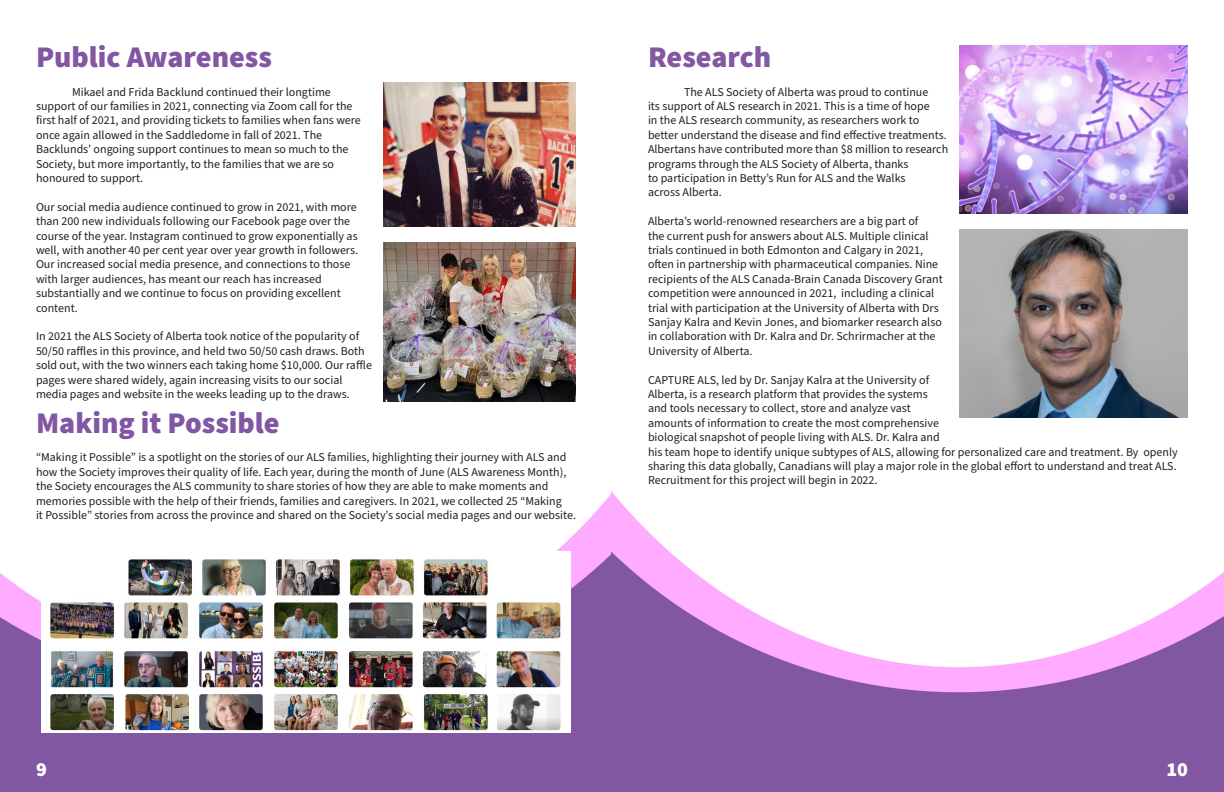
<style>
.page{position:relative;width:1224px;height:792px;background:#fff}
.page>*{position:absolute;margin:0;border:0;box-sizing:border-box;transform-origin:0 0}
.main_subtitles{font:900 30px "Source Sans Pro";color:#8156a3}
.main_subtitles-2{font:900 30px "Source Sans Pro";color:#8257a3}
.page_numbers{font:900 20px "Source Sans Pro";color:#fff}
.t1{font:12px/14.4px "Source Sans Pro";color:#231f20}
</style>
<div class="page">
<img style="left:0;top:213px;width:1224px;height:579px">
<img style="left:383px;top:243px;width:193px;height:159px">
<img style="left:383px;top:82px;width:193px;height:145px">
<img style="left:959px;top:45px;width:229px;height:168px">
<img style="left:41px;top:552px;width:530px;height:181px">
<img style="left:959px;top:230px;width:229px;height:188px">
<p class="main_subtitles" style="left:36px;top:36px;width:238px">Public Awareness</p>
<p class="t1" style="left:72px;top:85px;width:260px">Mikael and Frida Backlund continued their longtime</p>
<p class="t1" style="left:36px;top:99px;width:326px">support of our families in 2021, connecting via Zoom call for the first half of 2021, and providing tickets to families when fans were once again allowed in the Saddledome in fall of 2021. The</p>
<p class="t1" style="left:36px;top:142px;width:314px">Backlunds’ ongoing support continues to mean so much to the</p>
<p class="t1" style="left:36px;top:157px;width:299px">Society, but more importantly, to the families that we are so</p>
<p class="t1" style="left:36px;top:171px;width:109px">honoured to support.</p>
<p class="t1" style="left:36px;top:200px;width:324px">Our social media audience continued to grow in 2021, with more than 200 new individuals following our Facebook page over the course of the year. Instagram continued to grow exponentially as well, with another 40 per cent year over year growth in followers.<br>Our increased social media presence, and connections to those with larger audiences, has meant our reach has increased substantially and we continue to focus on providing excellent content.</p>
<p class="t1" style="left:36px;top:330px;width:337px">In 2021 the ALS Society of Alberta took notice of the popularity of 50/50 raffles in this province, and held two 50/50 cash draws. Both sold out, with the two winners each taking home $10,000. Our raffle pages were shared widely, again increasing visits to our social</p>
<p class="t1" style="left:36px;top:387px;width:315px">media pages and website in the weeks leading up to the draws.</p>
<p class="main_subtitles" style="left:36px;top:402px;width:245px">Making it Possible</p>
<p class="t1" style="left:36px;top:451px;width:532px;text-align:justify">“Making it Possible” is a spotlight on the stories of our ALS families, highlighting their journey with ALS and how the Society improves their quality of life. Each year, during the month of June (ALS Awareness Month), the Society encourages the ALS community to share stories of how they are able to make moments and</p>
<p class="t1" style="left:36px;top:494px;width:542px">memories possible with the help of their friends, families and caregivers. In 2021, we collected 25 “Making<br>it Possible” stories from across the province and shared on the Society’s social media pages and our website.</p>
<p class="main_subtitles-2" style="left:648px;top:36px;width:125px">Research</p>
<p class="t1" style="left:648px;top:85px;width:302px;text-indent:36px">The ALS Society of Alberta was proud to continue<br>its support of ALS research in 2021. This is a time of hope<br>in the ALS research community, as researchers work to better understand the disease and find effective treatments.<br>Albertans have contributed more than $8 million to research programs through the ALS Society of Alberta, thanks</p>
<p class="t1" style="left:648px;top:171px;width:259px">to participation in Betty’s Run for ALS and the Walks</p>
<p class="t1" style="left:648px;top:186px;width:75px">across Alberta.</p>
<p class="t1" style="left:648px;top:214px;width:296px">Alberta’s world-renowned researchers are a big part of<br>the current push for answers about ALS. Multiple clinical trials continued in both Edmonton and Calgary in 2021, often in partnership with pharmaceutical companies. Nine recipients of the ALS Canada-Brain Canada Discovery Grant competition were announced in 2021, including a clinical trial with participation at the University of Alberta with Drs Sanjay Kalra and Kevin Jones, and biomarker research also in collaboration with Dr. Kalra and Dr. Schrirmacher at the University of Alberta.</p>
<p class="t1" style="left:648px;top:373px;width:531px">CAPTURE ALS, led by Dr. Sanjay Kalra at the University of<br>Alberta, is a research platform that provides the systems<br>and tools necessary to collect, store and analyze vast<br>amounts of information to create the most comprehensive<br>biological snapshot of people living with ALS. Dr. Kalra and<br>his team hope to identify unique subtypes of ALS, allowing for personalized care and treatment. By openly sharing this data globally, Canadians will play a major role in the global effort to understand and treat ALS.<br>Recruitment for this project will begin in 2022.</p>
<p class="page_numbers" style="left:36px;top:756px;width:12px">9</p>
<p class="page_numbers" style="left:1166px;top:756px;width:23px">10</p>
</div>
